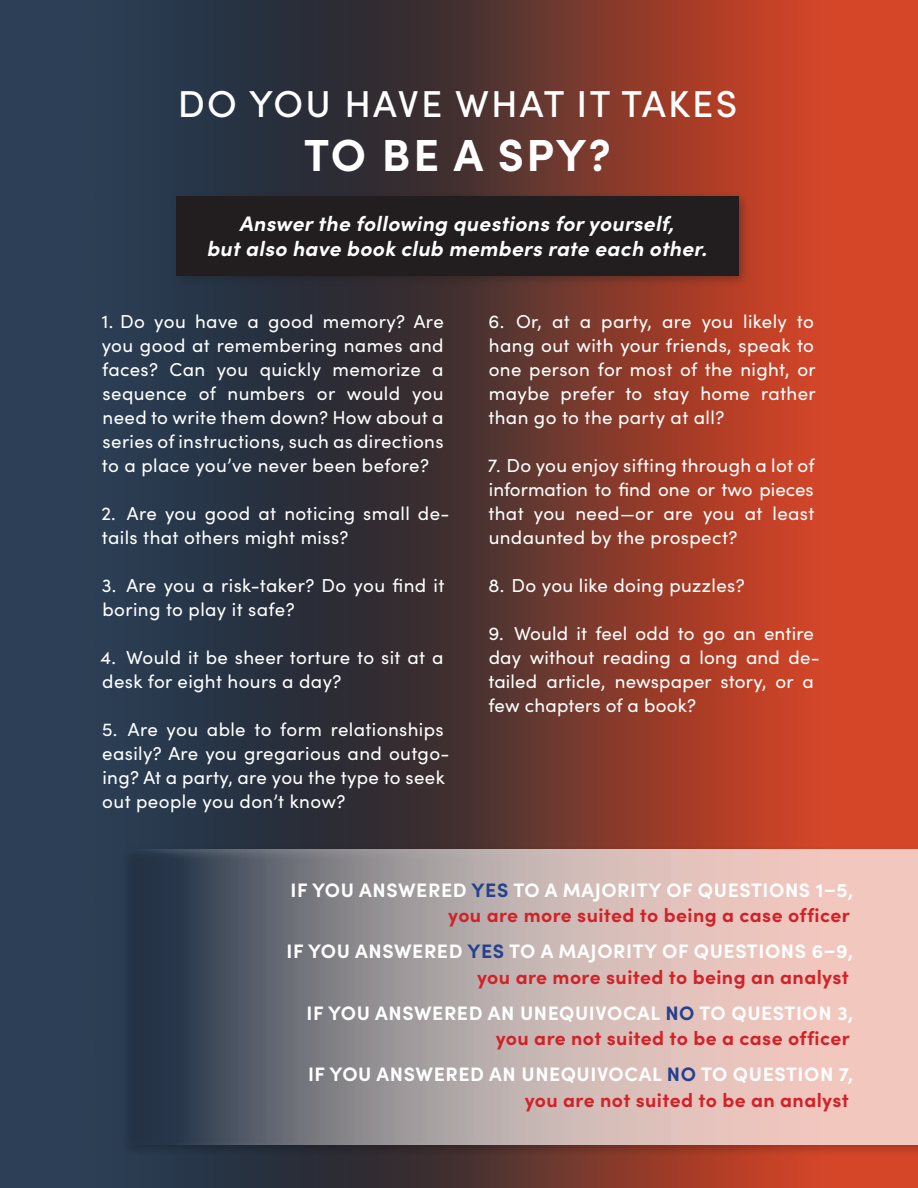
<style>
.page{position:relative;width:918px;height:1188px;background:#fff}
.page>*{position:absolute;margin:0;border:0;box-sizing:border-box;transform-origin:0 0}
.para_fl{font:700 45px "Sofia Pro";letter-spacing:.05em;color:#fff}
.para_fl-2{font:500 37.5px "Sofia Pro";letter-spacing:.06em;color:#fff}
.para_fl-3{font:italic 700 21px/25.2px "Sofia Pro";letter-spacing:.015em;color:#fff;text-align:center}
.Paragraph_Style_1{font:700 19.5px/25.5px "Sofia Pro";letter-spacing:.02em;color:#fff;text-align:right}
.t1{font:18.75px/24px "Sofia Pro";letter-spacing:.02em;color:#fff}
.s1{color:#24408f}
.s2{color:#d22229}
</style>
<div class="page">
<img style="left:0;top:0;width:918px;height:1188px">
<div style="left:171px;top:192px;width:579px;height:96px;background:#221e1f;opacity:.37"></div>
<div style="left:176px;top:196px;width:563px;height:80px;background:#221e1f"></div>
<div style="left:120px;top:845px;width:798px;height:312px;background:#221e1f;opacity:.4"></div>
<svg style="left:126px;top:850px;width:792px;height:295px;background:#ac9c9c"></svg>
<p class="para_fl-2" style="left:178px;top:76px;width:561px">DO YOU HAVE WHAT IT TAKES</p>
<p class="para_fl" style="left:304px;top:121px;width:308px">TO BE A SPY?</p>
<p class="para_fl-3" style="left:207px;top:210px;width:502px">Answer the following questions for yourself,<br>but also have book club members rate each other.</p>
<p class="t1" style="left:102px;top:308px;width:344px;text-align:justify">1. Do you have a good memory? Are you good at remembering names and faces? Can you quickly memorize a sequence of numbers or would you need to write them down? How about a series of instructions, such as directions to a place you’ve never been before?</p>
<p class="t1" style="left:102px;top:500px;width:349px">2. Are you good at noticing small de&shy;tails that others might miss?</p>
<p class="t1" style="left:102px;top:572px;width:344px">3. Are you a risk-taker? Do you find it boring to play it safe?</p>
<p class="t1" style="left:101px;top:644px;width:345px">4. Would it be sheer torture to sit at a desk for eight hours a day?</p>
<p class="t1" style="left:102px;top:716px;width:349px">5. Are you able to form relationships easily? Are you gregarious and outgo&shy;ing? At a party, are you the type to seek out people you don’t know?</p>
<p class="t1" style="left:488px;top:308px;width:329px;text-align:justify">6. Or, at a party, are you likely to hang out with your friends, speak to one person for most of the night, or maybe prefer to stay home rather than go to the party at all?</p>
<p class="t1" style="left:488px;top:452px;width:328px;text-align:justify">7. Do you enjoy sifting through a lot of information to find one or two pieces that you need—or are you at least undaunted by the prospect?</p>
<p class="t1" style="left:488px;top:572px;width:258px">8. Do you like doing puzzles?</p>
<p class="t1" style="left:488px;top:620px;width:333px">9. Would it feel odd to go an entire day without reading a long and de&shy;tailed article, newspaper story, or a few chapters of a book?</p>
<p class="Paragraph_Style_1" style="left:291px;top:876px;width:564px">IF YOU ANSWERED <span class="s1">YES</span> TO A MAJORITY OF QUESTIONS 1–5, <span class="s2">you are more suited to being a case officer</span></p>
<p class="Paragraph_Style_1" style="left:287px;top:937px;width:568px">IF YOU ANSWERED <span class="s1">YES</span> TO A MAJORITY OF QUESTIONS 6–9, <span class="s2">you are more suited to being an analyst</span></p>
<p class="Paragraph_Style_1" style="left:307px;top:999px;width:548px">IF YOU ANSWERED AN UNEQUIVOCAL <span class="s1">NO</span> TO QUESTION 3, <span class="s2">you are not suited to be a case officer</span></p>
<p class="Paragraph_Style_1" style="left:308px;top:1060px;width:547px">IF YOU ANSWERED AN UNEQUIVOCAL <span class="s1">NO</span> TO QUESTION 7, <span class="s2">you are not suited to be an analyst</span></p>
</div>
